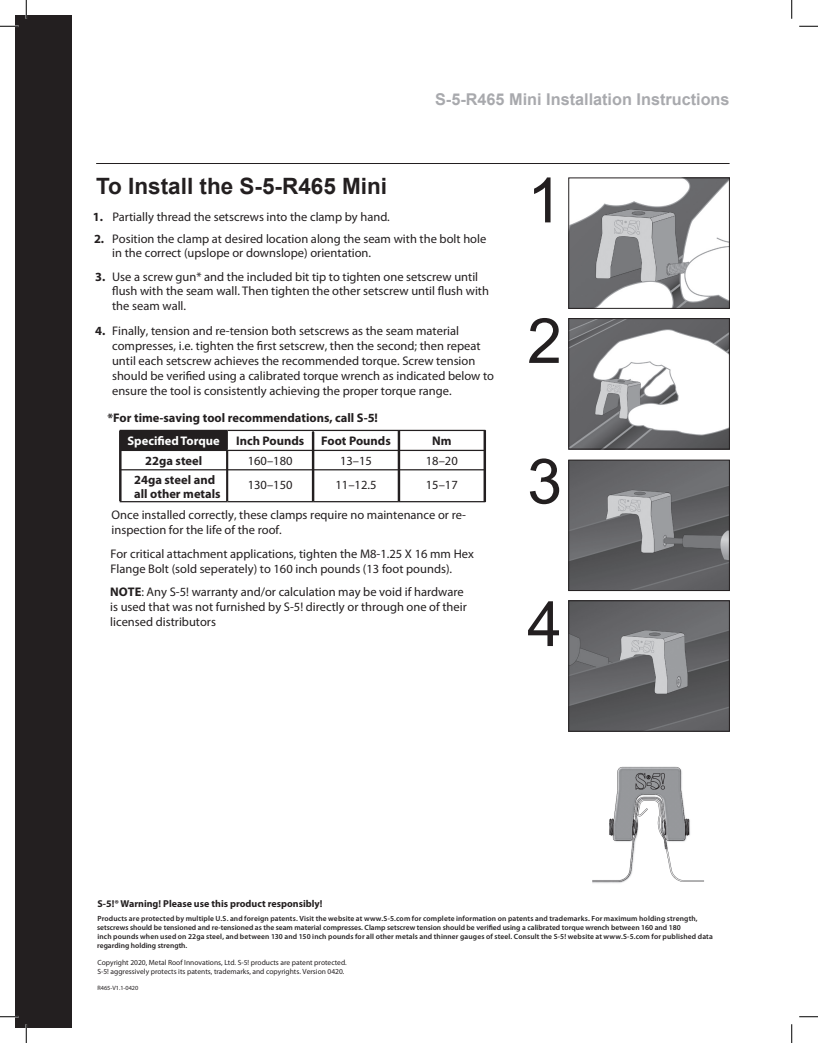
<style>
.page{position:relative;width:818px;height:1043px;background:#fff}
.page>*{position:absolute;margin:0;border:0;box-sizing:border-box;transform-origin:0 0}
.t1{font:62.5px "Arial";color:#231f20}
.t2{font:700 22.5px "Arial";color:#231f20}
.t3{font:700 16.25px "Arial";color:#a8a9ad}
.t4{font:12.5px/14.9px "Myriad Pro";color:#231f20}
.t5{font:12.5px/15px "Myriad Pro";color:#221e1f}
.t6{font:700 12.5px/14.4px "Myriad Pro";color:#231f20}
.t7{font:700 12.5px "Myriad Pro";color:#fff}
.t8{font:700 10px "Myriad Pro";color:#231f20}
.t9{font:600 7.5px/9px "Myriad Pro";letter-spacing:.015em;color:#231f20}
.t10{font:7.5px/9px "Myriad Pro";color:#231f20}
.t11{font:6.25px "Myriad Pro";color:#231f20}
.s1{font-weight:700}
</style>
<div class="page">
<div style="left:15px;top:15px;width:57px;height:1013px;background:#231f20"></div>
<img style="left:578px;top:731px;width:139px;height:152px">
<div style="left:26px;top:26px;width:46px;height:990px;background:#231f20"></div>
<hr style="left:96px;top:163px;width:633px;height:1px;background:#231f20">
<img style="left:570px;top:320px;width:157px;height:127px">
<div style="left:568px;top:318px;width:161px;height:131px;border:1px solid #231f20"></div>
<img style="left:570px;top:180px;width:157px;height:126px">
<div style="left:568px;top:178px;width:161px;height:130px;border:1px solid #231f20"></div>
<img style="left:570px;top:462px;width:157px;height:126px">
<div style="left:568px;top:460px;width:161px;height:130px;border:1px solid #231f20"></div>
<img style="left:570px;top:602px;width:157px;height:127px">
<div style="left:568px;top:600px;width:161px;height:131px;border:1px solid #231f20"></div>
<div style="left:120px;top:430px;width:107px;height:20px;background:#231f20"></div>
<svg style="left:227px;top:431px;width:1px;height:19px"></svg>
<hr style="left:120px;top:469px;width:107px;height:1px;background:#231f20">
<hr style="left:119px;top:430px;width:2px;height:71px;background:#231f20">
<hr style="left:227px;top:469px;width:86px;height:1px;background:#231f20">
<hr style="left:226px;top:450px;width:2px;height:51px;background:#231f20">
<hr style="left:313px;top:469px;width:86px;height:1px;background:#231f20">
<hr style="left:312px;top:432px;width:2px;height:69px;background:#231f20">
<hr style="left:399px;top:469px;width:86px;height:1px;background:#231f20">
<hr style="left:397px;top:430px;width:3px;height:71px;background:#231f20">
<hr style="left:483px;top:430px;width:3px;height:72px;background:#231f20">
<hr style="left:120px;top:501px;width:107px;height:1px;background:#231f20">
<hr style="left:227px;top:501px;width:86px;height:1px;background:#231f20">
<hr style="left:313px;top:501px;width:86px;height:1px;background:#231f20">
<hr style="left:399px;top:501px;width:86px;height:1px;background:#231f20">
<hr style="left:227px;top:430px;width:86px;height:1px;background:#231f20">
<hr style="left:313px;top:430px;width:86px;height:1px;background:#231f20">
<hr style="left:399px;top:430px;width:86px;height:1px;background:#231f20">
<hr style="left:120px;top:450px;width:107px;height:1px;background:#231f20">
<hr style="left:227px;top:450px;width:86px;height:1px;background:#231f20">
<hr style="left:313px;top:450px;width:86px;height:1px;background:#231f20">
<hr style="left:399px;top:450px;width:86px;height:1px;background:#231f20">
<svg style="left:0;top:25px;width:19px;height:2px"></svg>
<svg style="left:799px;top:25px;width:19px;height:2px"></svg>
<svg style="left:0;top:1015px;width:19px;height:2px"></svg>
<svg style="left:799px;top:1016px;width:19px;height:1px"></svg>
<svg style="left:25px;top:0;width:2px;height:19px"></svg>
<svg style="left:25px;top:1024px;width:2px;height:18px"></svg>
<svg style="left:791px;top:0;width:1px;height:19px"></svg>
<svg style="left:791px;top:1024px;width:1px;height:18px"></svg>
<h3 class="t3" style="left:435px;top:90px;width:296px">S-5-R465 Mini Installation Instructions</h3>
<h2 class="t2" style="left:96px;top:173px;width:292px">To Install the S-5-R465 Mini</h2>
<p class="t4" style="left:93px;top:209px;width:298px"><span class="s1">1.</span> Partially thread the setscrews into the clamp by hand.</p>
<p class="t4" style="left:112px;top:232px;width:375px;line-height:14.5px;text-indent:-18px"><span class="s1">2.</span> Position the clamp at desired location along the seam with the bolt hole in the correct (upslope or downslope) orientation.</p>
<p class="t4" style="left:112px;top:270px;width:378px;line-height:14.5px;text-indent:-17px"><span class="s1">3.</span> Use a screw gun* and the included bit tip to tighten one setscrew until flush with the seam wall. Then tighten the other setscrew until flush with the seam wall.</p>
<p class="t4" style="left:112px;top:324px;width:383px;text-indent:-17px"><span class="s1">4.</span> Finally, tension and re-tension both setscrews as the seam material compresses, i.e. tighten the first setscrew, then the second; then repeat until each setscrew achieves the recommended torque. Screw tension should be verified using a calibrated torque wrench as indicated below to ensure the tool is consistently achieving the proper torque range.</p>
<p class="t7" style="left:127px;top:434px;width:94px">Specified Torque</p>
<p class="t6" style="left:236px;top:434px;width:70px">Inch Pounds</p>
<p class="t6" style="left:321px;top:434px;width:71px">Foot Pounds</p>
<p class="t6" style="left:432px;top:434px;width:21px">Nm</p>
<p class="t6" style="left:145px;top:453px;width:58px">22ga steel</p>
<p class="t4" style="left:248px;top:453px;width:46px">160–180</p>
<p class="t4" style="left:340px;top:453px;width:33px">13–15</p>
<p class="t4" style="left:426px;top:453px;width:33px">18–20</p>
<p class="t6" style="left:134px;top:473px;width:88px">24ga steel and all other metals</p>
<p class="t4" style="left:248px;top:478px;width:46px">130–150</p>
<p class="t4" style="left:335px;top:478px;width:42px">11–12.5</p>
<p class="t4" style="left:426px;top:478px;width:33px">15–17</p>
<p class="t4" style="left:112px;top:507px;width:356px">Once installed correctly, these clamps require no maintenance or re&shy;inspection for the life of the roof.</p>
<p class="t4" style="left:110px;top:547px;width:365px;line-height:14.5px">For critical attachment applications, tighten the M8-1.25 X 16 mm Hex<br>Flange Bolt (sold seperately) to 160 inch pounds (13 foot pounds).</p>
<p class="t6" style="left:107px;top:411px;width:272px">*For time-saving tool recommendations, call S-5!</p>
<p class="t5" style="left:110px;top:584px;width:358px"><span class="s1">NOTE</span>: Any S-5! warranty and/or calculation may be void if hardware is used that was not furnished by S-5! directly or through one of their licensed distributors</p>
<h1 class="t1" style="left:527px;top:165px;width:36px">1</h1>
<h1 class="t1" style="left:527px;top:306px;width:36px">2</h1>
<h1 class="t1" style="left:527px;top:446px;width:36px">3</h1>
<h1 class="t1" style="left:527px;top:589px;width:36px">4</h1>
<p class="t8" style="left:97px;top:897px;width:226px">S-5!® Warning! Please use this product responsibly!</p>
<p class="t9" style="left:97px;top:914px;width:617px">Products are protected by multiple U.S. and foreign patents. Visit the website at www.S-5.com for complete information on patents and trademarks. For maximum holding strength, setscrews should be tensioned and re-tensioned as the seam material compresses. Clamp setscrew tension should be verified using a calibrated torque wrench between 160 and 180<br>inch pounds when used on 22ga steel, and between 130 and 150 inch pounds for all other metals and thinner gauges of steel. Consult the S-5! website at www.S-5.com for published data regarding holding strength.</p>
<p class="t10" style="left:97px;top:958px;width:251px">Copyright 2020, Metal Roof Innovations, Ltd. S-5! products are patent protected.<br>S-5! aggressively protects its patents, trademarks, and copyrights. Version 0420.</p>
<p class="t11" style="left:97px;top:984px;width:42px">R465-V1.1-0420</p>
</div>
